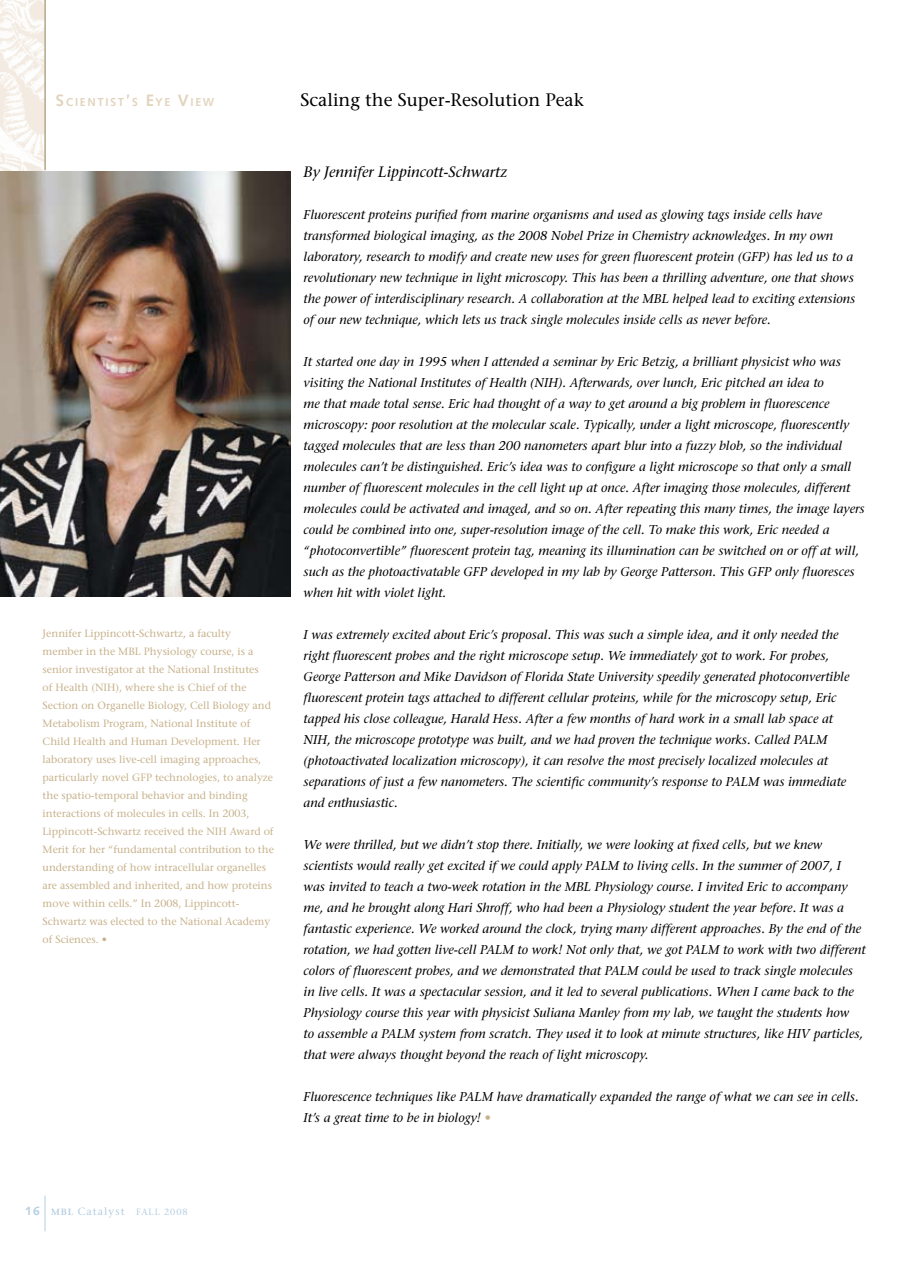
<style>
.page{position:relative;width:918px;height:1269px;background:#fff}
.page>*{position:absolute;margin:0;border:0;box-sizing:border-box;transform-origin:0 0}
.t1{font:18px "Stone Serif";color:#000}
.t2{font:italic 15px "Stone Serif";color:#000}
.t3{font:italic 12.75px/21px "Stone Serif";color:#000}
.t4{font:700 11.55px "Syntax";letter-spacing:.145em;color:#e2d4bc}
.t5{font:10.5px/18px "Stone Serif";color:#c7b18b}
.t6{font:10.5px "Stone Serif";letter-spacing:.1em;color:#b3cee1}
.t7{font:9px "Stone Serif";letter-spacing:.1em;color:#b3cee1}
.s1{font-size:16.5px}
.s2{color:#c7b18b}
.s3{font-family:"Syntax";font-weight:700;font-size:12px}
.s4{font-weight:600;font-size:9px}
</style>
<div class="page">
<img style="left:0;top:171px;width:290px;height:425px">
<hr style="left:45px;top:1196px;width:1px;height:35px;background:#b3cee1">
<svg style="left:0;top:0;width:44px;height:170px"></svg>
<hr style="left:44px;top:0;width:2px;height:170px;background:#c7b18b">
<p class="t4" style="left:56px;top:95px;width:160px"><span class="s1">S</span>CIENTIST<span class="s1">’</span>S <span class="s1">E</span>YE <span class="s1">V</span>IEW</p>
<p class="t5" style="left:43px;top:624px;width:233px">Jennifer Lippincott-Schwartz, a faculty<br>member in the MBL Physiology course, is a senior investigator at the National Institutes<br>of Health (NIH), where she is Chief of the Section on Organelle Biology, Cell Biology and Metabolism Program, National Institute of Child Health and Human Development. Her laboratory uses live-cell imaging approaches, particularly novel GFP technologies, to analyze the spatio-temporal behavior and binding interactions of molecules in cells. In 2003, Lippincott-Schwartz received the NIH Award of Merit for her “fundamental contribution to the understanding of how intracellular organelles are assembled and inherited, and how proteins move within cells.” In 2008, Lippincott-Schwartz was elected to the National Academy of Sciences. •</p>
<h1 class="t1" style="left:301px;top:88px;width:285px">Scaling the Super-Resolution Peak</h1>
<p class="t2" style="left:304px;top:163px;width:205px">By Jennifer Lippincott-Schwartz</p>
<p class="t3" style="left:304px;top:204px;width:553px">Fluorescent proteins purified from marine organisms and used as glowing tags inside cells have transformed biological imaging, as the 2008 Nobel Prize in Chemistry acknowledges. In my own laboratory, research to modify and create new uses for green fluorescent protein (GFP) has led us to a revolutionary new technique in light microscopy. This has been a thrilling adventure, one that shows the power of interdisciplinary research. A collaboration at the MBL helped lead to exciting extensions of our new technique, which lets us track single molecules inside cells as never before.</p>
<p class="t3" style="left:304px;top:351px;width:563px">It started one day in 1995 when I attended a seminar by Eric Betzig, a brilliant physicist who was visiting the National Institutes of Health (NIH). Afterwards, over lunch, Eric pitched an idea to<br>me that made total sense. Eric had thought of a way to get around a big problem in fluorescence microscopy: poor resolution at the molecular scale. Typically, under a light microscope, fluorescently tagged molecules that are less than 200 nanometers apart blur into a fuzzy blob, so the individual molecules can’t be distinguished. Eric’s idea was to configure a light microscope so that only a small number of fluorescent molecules in the cell light up at once. After imaging those molecules, different molecules could be activated and imaged, and so on. After repeating this many times, the image layers could be combined into one, super-resolution image of the cell. To make this work, Eric needed a “photoconvertible” fluorescent protein tag, meaning its illumination can be switched on or off at will, such as the photoactivatable GFP developed in my lab by George Patterson. This GFP only fluoresces when hit with violet light.</p>
<p class="t3" style="left:304px;top:624px;width:547px">I was extremely excited about Eric’s proposal. This was such a simple idea, and it only needed the right fluorescent probes and the right microscope setup. We immediately got to work. For probes, George Patterson and Mike Davidson of Florida State University speedily generated photoconvertible fluorescent protein tags attached to different cellular proteins, while for the microscopy setup, Eric tapped his close colleague, Harald Hess. After a few months of hard work in a small lab space at NIH, the microscope prototype was built, and we had proven the technique works. Called PALM (photoactivated localization microscopy), it can resolve the most precisely localized molecules at separations of just a few nanometers. The scientific community’s response to PALM was immediate and enthusiastic.</p>
<p class="t3" style="left:304px;top:834px;width:564px">We were thrilled, but we didn’t stop there. Initially, we were looking at fixed cells, but we knew scientists would really get excited if we could apply PALM to living cells. In the summer of 2007, I<br>was invited to teach a two-week rotation in the MBL Physiology course. I invited Eric to accompany me, and he brought along Hari Shroff, who had been a Physiology student the year before. It was a fantastic experience. We worked around the clock, trying many different approaches. By the end of the rotation, we had gotten live-cell PALM to work! Not only that, we got PALM to work with two different colors of fluorescent probes, and we demonstrated that PALM could be used to track single molecules in live cells. It was a spectacular session, and it led to several publications. When I came back to the Physiology course this year with physicist Suliana Manley from my lab, we taught the students how<br>to assemble a PALM system from scratch. They used it to look at minute structures, like HIV particles, that were always thought beyond the reach of light microscopy.</p>
<p class="t3" style="left:304px;top:1086px;width:557px">Fluorescence techniques like PALM have dramatically expanded the range of what we can see in cells.<br>It’s a great time to be in biology! <span class="s2">•</span></p>
<p class="t6" style="left:25px;top:1205px;width:101px"><span class="s3">16</span> <span class="s4">MBL</span> Catalyst</p>
<p class="t7" style="left:136px;top:1207px;width:53px">FALL 2008</p>
</div>
